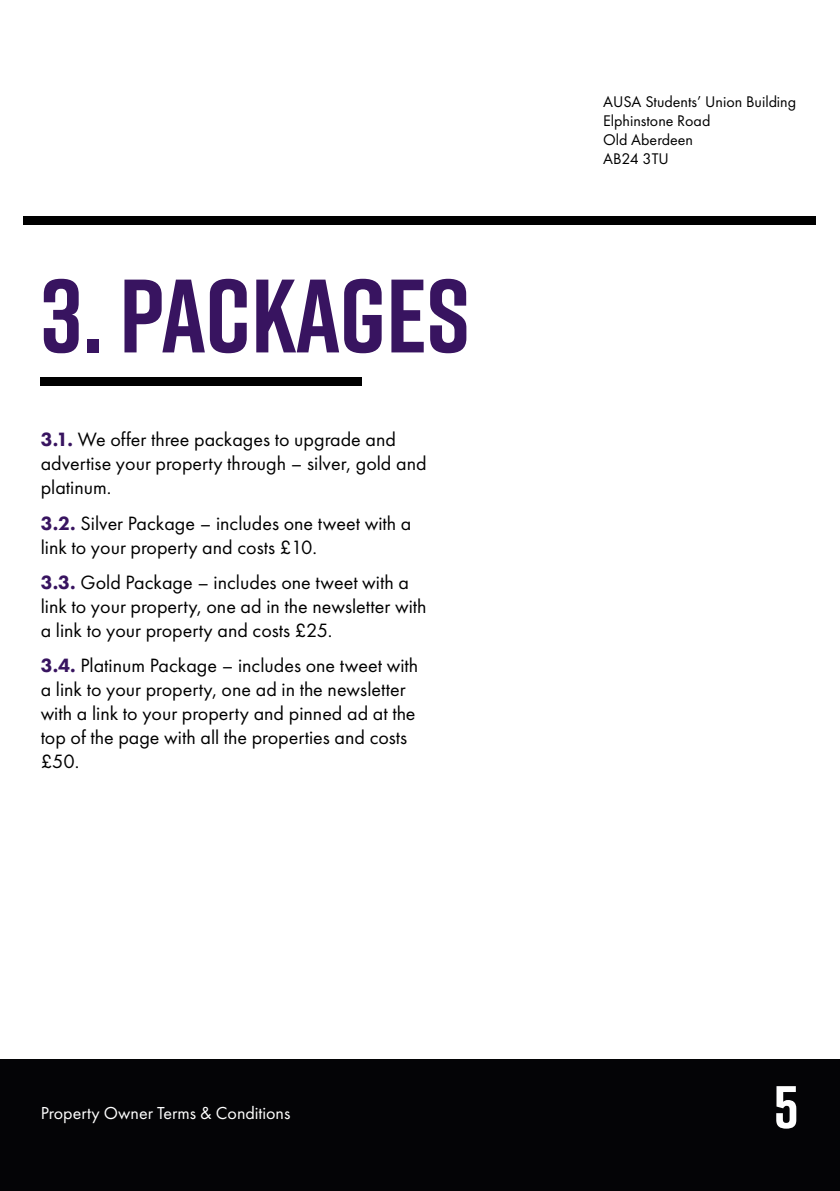
<style>
.page{position:relative;width:840px;height:1191px;background:#fff}
.page>*{position:absolute;margin:0;border:0;box-sizing:border-box;transform-origin:0 0}
.t1{font:700 104px "Rift";letter-spacing:-.005em;color:#381460}
.t2{font:700 60px "Rift";color:#fff}
.t3{font:20px/24px "Futura PT";color:#000}
.t4{font:18px "Futura PT";color:#fff}
.t5{font:16px/19.2px "Futura PT";color:#000}
.s1{font-weight:800;color:#381460}
</style>
<div class="page">
<div style="left:0;top:1059px;width:839px;height:132px;background:#040406"></div>
<div style="left:24px;top:216px;width:791px;height:9px;background:#000"></div>
<div style="left:41px;top:377px;width:321px;height:9px;background:#000"></div>
<h1 class="t1" style="left:41px;top:241px;width:430px">3. PACKAGES</h1>
<p class="t3" style="left:41px;top:427px;width:387px"><span class="s1">3.1.</span> We offer three packages to upgrade and advertise your property through – silver, gold and platinum.</p>
<p class="t3" style="left:41px;top:511px;width:372px"><span class="s1">3.2.</span> Silver Package – includes one tweet with a link to your property and costs £10.</p>
<p class="t3" style="left:41px;top:570px;width:387px"><span class="s1">3.3.</span> Gold Package – includes one tweet with a link to your property, one ad in the newsletter with a link to your property and costs £25.</p>
<p class="t3" style="left:41px;top:653px;width:379px"><span class="s1">3.4.</span> Platinum Package – includes one tweet with a link to your property, one ad in the newsletter with a link to your property and pinned ad at the top of the page with all the properties and costs £50.</p>
<p class="t4" style="left:41px;top:1102px;width:251px">Property Owner Terms &amp; Conditions</p>
<p class="t5" style="left:602px;top:92px;width:194px">AUSA Students’ Union Building<br>Elphinstone Road<br>Old Aberdeen<br>AB24 3TU</p>
<h2 class="t2" style="left:773px;top:1064px;width:26px">5</h2>
</div>
